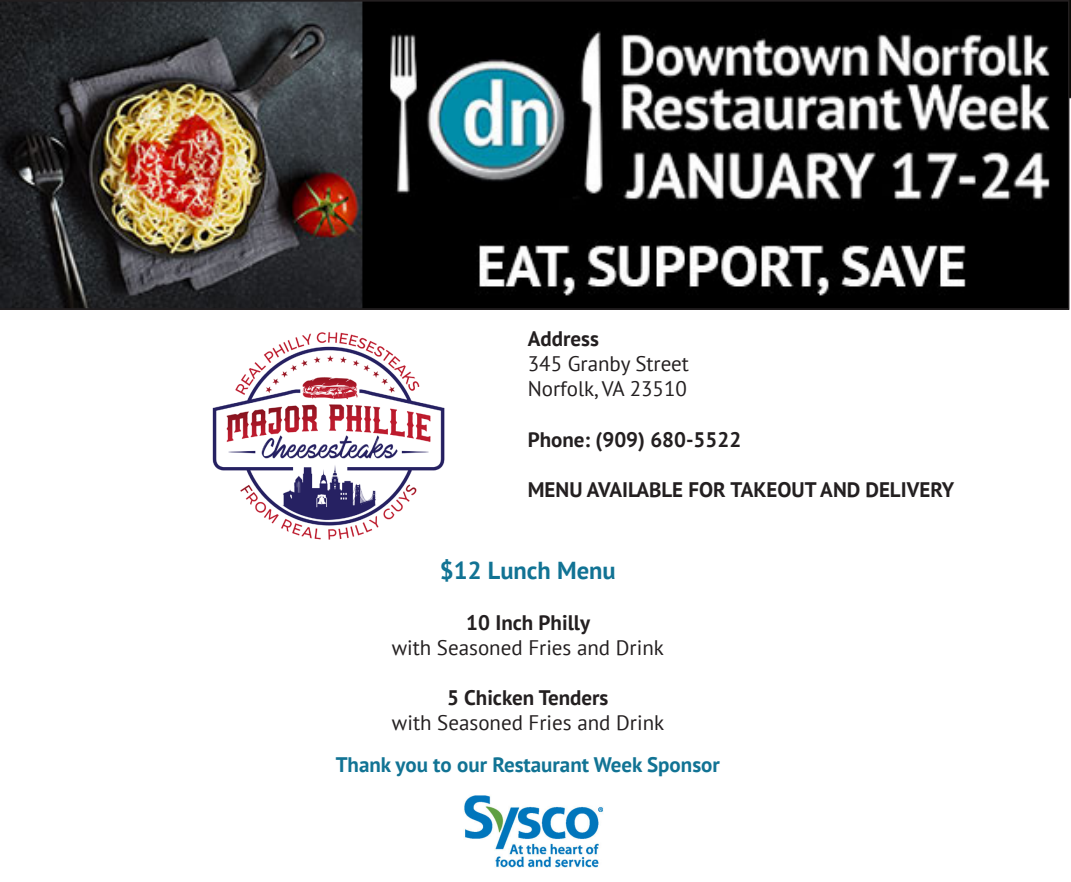
<style>
.page{position:relative;width:1071px;height:882px;background:#fff}
.page>*{position:absolute;margin:0;border:0;box-sizing:border-box;transform-origin:0 0}
.t1{font:700 24.5px "PT Sans";color:#117394}
.t2{font:700 21px "PT Sans";color:#231f20}
.t3{font:21px/25.2px "PT Sans";color:#231f20}
.t4{font:700 21px "PT Sans";color:#117394}
</style>
<div class="page">
<img style="left:212px;top:332px;width:233px;height:208px">
<img style="left:464px;top:795px;width:140px;height:73px">
<svg style="left:0;top:0;width:1069px;height:310px;background:#393735"></svg>
<p class="t2" style="left:528px;top:325px;width:73px">Address</p>
<p class="t3" style="left:528px;top:351px;width:163px">345 Granby Street<br>Norfolk, VA 23510</p>
<p class="t2" style="left:528px;top:425px;width:215px">Phone: (909) 680-5522</p>
<p class="t2" style="left:528px;top:476px;width:428px">MENU AVAILABLE FOR TAKEOUT AND DELIVERY</p>
<p class="t1" style="left:440px;top:554px;width:177px">$12 Lunch Menu</p>
<p class="t2" style="left:466px;top:608px;width:125px">10 Inch Philly</p>
<p class="t3" style="left:392px;top:634px;width:274px">with Seasoned Fries and Drink</p>
<p class="t2" style="left:447px;top:684px;width:163px">5 Chicken Tenders</p>
<p class="t3" style="left:392px;top:710px;width:274px">with Seasoned Fries and Drink</p>
<p class="t4" style="left:336px;top:750px;width:386px">Thank you to our Restaurant Week Sponsor</p>
</div>
